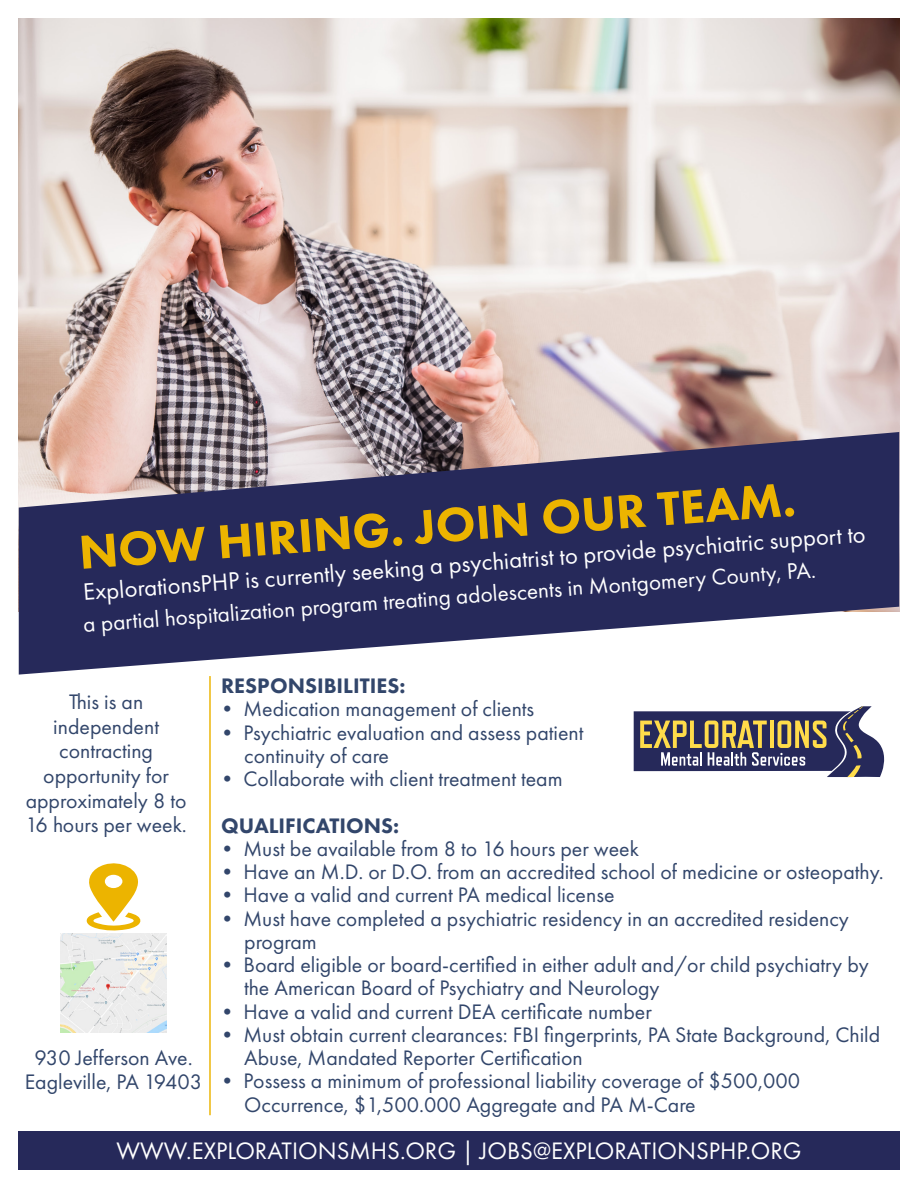
<style>
.page{position:relative;width:918px;height:1188px;background:#fff}
.page>*{position:absolute;margin:0;border:0;box-sizing:border-box;transform-origin:0 0}
.t1{font:800 49.35px "Futura PT";color:#ecb400}
.t2{font:24.75px "Futura PT";color:#fff}
.t3{font:23.25px "Futura PT";color:#fff}
.t4{font:21.75px/24.8px "Futura PT";color:#32466b}
.t5{font:800 21.75px "Futura PT";color:#32466b}
.s1{font-weight:800}
</style>
<div class="page">
<img style="left:19px;top:19px;width:880px;height:413px">
<svg style="left:19px;top:432px;width:880px;height:243px;background:#5c5b7d"></svg>
<svg style="left:86px;top:863px;width:55px;height:68px"></svg>
<div style="left:19px;top:1131px;width:880px;height:38px;background:#26295a"></div>
<hr style="left:209px;top:676px;width:2px;height:439px;background:#ecb400">
<svg style="left:634px;top:706px;width:250px;height:71px"></svg>
<img style="left:61px;top:934px;width:106px;height:99px">
<p class="t1" style="left:77px;top:520px;width:720px;rotate:-4deg">NOW HIRING. JOIN OUR TEAM.</p>
<p class="t2" style="left:82px;top:575px;width:786px;rotate:-4deg">ExplorationsPHP is currently seeking a psychiatrist to provide psychiatric support to</p>
<p class="t3" style="left:82px;top:609px;width:736px;rotate:-4deg">a partial hospitalization program treating adolescents in Montgomery County, PA.</p>
<p class="t4" style="left:25px;top:689px;width:163px;text-align:center">This is an independent contracting opportunity for approximately 8 to<br>16 hours per week.</p>
<p class="t4" style="left:25px;top:1045px;width:179px;text-align:center">930 Jefferson Ave.<br>Eagleville, PA 19403</p>
<p class="t5" style="left:221px;top:672px;width:186px">RESPONSIBILITIES:</p>
<p class="t4" style="left:217px;top:697px;width:319px">• Medication management of clients</p>
<p class="t4" style="left:244px;top:721px;width:341px;line-height:23.2px;text-indent:-28px">• Psychiatric evaluation and assess patient continuity of care</p>
<p class="t4" style="left:217px;top:755px;width:347px;line-height:46.5px">• Collaborate with client treatment team<br><span class="s1">QUALIFICATIONS:</span></p>
<p class="t4" style="left:217px;top:836px;width:424px">• Must be available from 8 to 16 hours per week</p>
<p class="t4" style="left:217px;top:859px;width:669px">• Have an M.D. or D.O. from an accredited school of medicine or osteopathy.</p>
<p class="t4" style="left:217px;top:883px;width:399px">• Have a valid and current PA medical license</p>
<p class="t4" style="left:244px;top:907px;width:606px;line-height:23.2px;text-indent:-28px">• Must have completed a psychiatric residency in an accredited residency program</p>
<p class="t4" style="left:244px;top:953px;width:626px;line-height:23.2px;text-indent:-28px">• Board eligible or board-certified in either adult and/or child psychiatry by the American Board of Psychiatry and Neurology</p>
<p class="t4" style="left:217px;top:999px;width:437px">• Have a valid and current DEA certificate number</p>
<p class="t4" style="left:244px;top:1023px;width:637px;line-height:23.2px;text-indent:-28px">• Must obtain current clearances: FBI fingerprints, PA State Background, Child<br>Abuse, Mandated Reporter Certification</p>
<p class="t4" style="left:244px;top:1069px;width:557px;line-height:23.2px;text-indent:-28px">• Possess a minimum of professional liability coverage of $500,000<br>Occurrence, $1,500.000 Aggregate and PA M-Care</p>
<p class="t2" style="left:116px;top:1136px;width:687px">WWW.EXPLORATIONSMHS.ORG | JOBS@EXPLORATIONSPHP.ORG</p>
</div>
